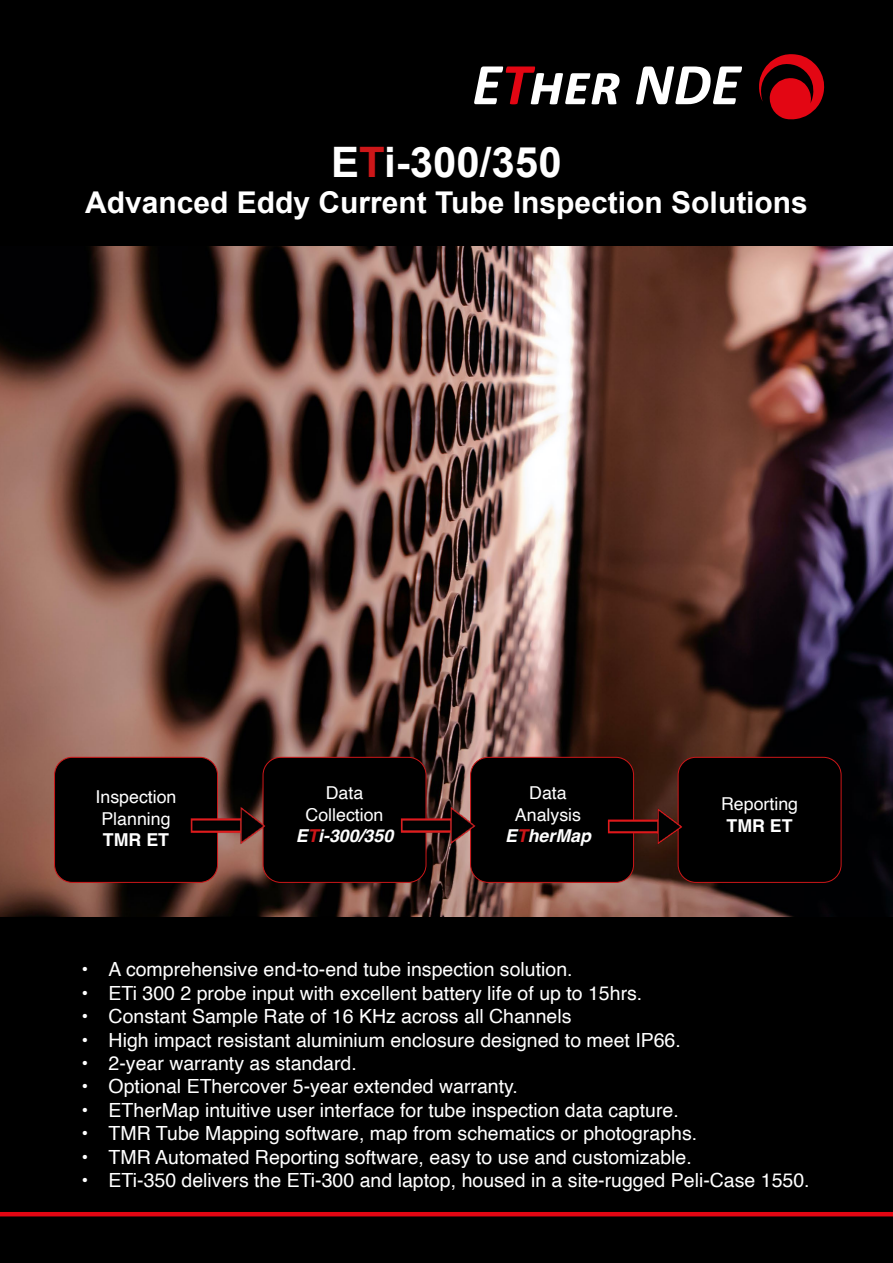
<style>
.page{position:relative;width:893px;height:1263px;background:#fff}
.page>*{position:absolute;margin:0;border:0;box-sizing:border-box;transform-origin:0 0}
.t1{font:700 42px "Arial";color:#fff}
.t2{font:700 30px "Arial";color:#fff}
.t3{font:19.5px "Helvetica";color:#fff}
.t4{font:17.7px/21.3px "Helvetica";color:#fff;text-align:center}
.t5{font:700 17.7px "Helvetica";color:#fff}
.s1{color:#cd1719}
.s2{font-weight:700;font-style:italic}
.s3{font-weight:700;font-style:italic;color:#cd1719}
</style>
<div class="page">
<div style="left:0;top:916px;width:893px;height:347px;background:#000"></div>
<div style="left:0;top:0;width:893px;height:272px;background:#000"></div>
<svg style="left:474px;top:66px;width:145px;height:38px"></svg>
<svg style="left:636px;top:66px;width:106px;height:38px"></svg>
<svg style="left:759px;top:54px;width:66px;height:66px"></svg>
<hr style="left:0;top:1212px;width:893px;height:4px;background:#e30613">
<img style="left:0;top:247px;width:893px;height:669px">
<div style="left:55px;top:757px;width:163px;height:125px;background:#000;border-radius:18px"></div>
<div style="left:54px;top:757px;width:164px;height:126px;border:1px solid #cd1719;border-radius:18px"></div>
<div style="left:263px;top:757px;width:163px;height:125px;background:#000;border-radius:18px"></div>
<div style="left:263px;top:757px;width:163px;height:126px;border:1px solid #cd1719;border-radius:18px"></div>
<div style="left:471px;top:757px;width:163px;height:125px;background:#000;border-radius:18px"></div>
<div style="left:470px;top:757px;width:164px;height:126px;border:1px solid #cd1719;border-radius:18px"></div>
<div style="left:678px;top:757px;width:163px;height:125px;background:#000;border-radius:18px"></div>
<div style="left:678px;top:757px;width:163px;height:126px;border:1px solid #cd1719;border-radius:18px"></div>
<img style="left:190px;top:797px;width:76px;height:56px">
<img style="left:400px;top:794px;width:76px;height:59px">
<img style="left:607px;top:797px;width:75px;height:56px">
<h1 class="t1" style="left:331px;top:135px;width:232px">E<span class="s1">T</span>i-300/350</h1>
<h2 class="t2" style="left:85px;top:183px;width:724px">Advanced Eddy Current Tube Inspection Solutions</h2>
<p class="t4" style="left:96px;top:787px;width:82px">Inspection<br>Planning</p>
<p class="t5" style="left:103px;top:829px;width:68px">TMR ET</p>
<p class="t4" style="left:296px;top:783px;width:99px">Data<br>Collection<br><span class="s2">E</span><span class="s3">T</span><span class="s2">i-300/350</span></p>
<p class="t4" style="left:505px;top:783px;width:87px">Data<br>Analysis<br><span class="s2">E</span><span class="s3">T</span><span class="s2">herMap</span></p>
<p class="t4" style="left:721px;top:794px;width:79px">Reporting</p>
<p class="t5" style="left:726px;top:814px;width:68px">TMR ET</p>
<p class="t3" style="left:82px;top:954px;width:492px">• A comprehensive end-to-end tube inspection solution.</p>
<p class="t3" style="left:82px;top:978px;width:562px">• ETi 300 2 probe input with excellent battery life of up to 15hrs.</p>
<p class="t3" style="left:82px;top:1001px;width:491px">• Constant Sample Rate of 16 KHz across all Channels</p>
<p class="t3" style="left:82px;top:1025px;width:601px">• High impact resistant aluminium enclosure designed to meet IP66.</p>
<p class="t3" style="left:82px;top:1048px;width:277px">• 2-year warranty as standard.</p>
<p class="t3" style="left:82px;top:1071px;width:438px">• Optional EThercover 5-year extended warranty.</p>
<p class="t3" style="left:82px;top:1095px;width:599px">• ETherMap intuitive user interface for tube inspection data capture.</p>
<p class="t3" style="left:82px;top:1118px;width:617px">• TMR Tube Mapping software, map from schematics or photographs.</p>
<p class="t3" style="left:82px;top:1142px;width:612px">• TMR Automated Reporting software, easy to use and customizable.</p>
<p class="t3" style="left:82px;top:1165px;width:729px">• ETi-350 delivers the ETi-300 and laptop, housed in a site-rugged Peli-Case 1550.</p>
</div>
